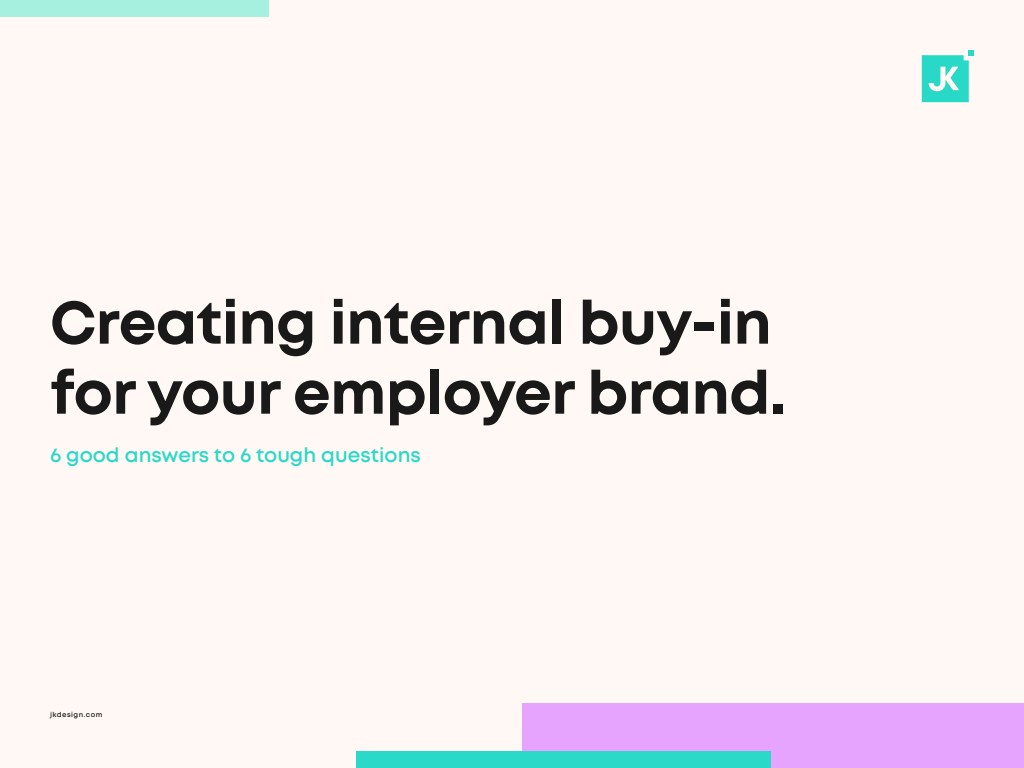
<style>
.page{position:relative;width:1024px;height:768px;background:#fff8f4}
.page>*{position:absolute;margin:0;border:0;box-sizing:border-box;transform-origin:0 0}
.t1{font:700 60px/70px "Mont";letter-spacing:-.01em;color:#191919}
.t2{font:600 20px "Mont";color:#2ad9c7}
.t3{font:600 7px "Mont";letter-spacing:.07em;color:#191919}
</style>
<div class="page">
<svg style="left:922px;top:50px;width:52px;height:52px"></svg>
<div style="left:0;top:0;width:269px;height:17px;background:#a5f0de"></div>
<div style="left:522px;top:703px;width:502px;height:65px;background:#e6a4ff"></div>
<div style="left:356px;top:751px;width:415px;height:17px;background:#2ad9c7"></div>
<p class="t1" style="left:50px;top:288px;width:738px">Creating internal buy-in for your employer brand.</p>
<p class="t2" style="left:50px;top:442px;width:372px">6 good answers to 6 tough questions</p>
<p class="t3" style="left:50px;top:710px;width:54px">jkdesign.com</p>
</div>
